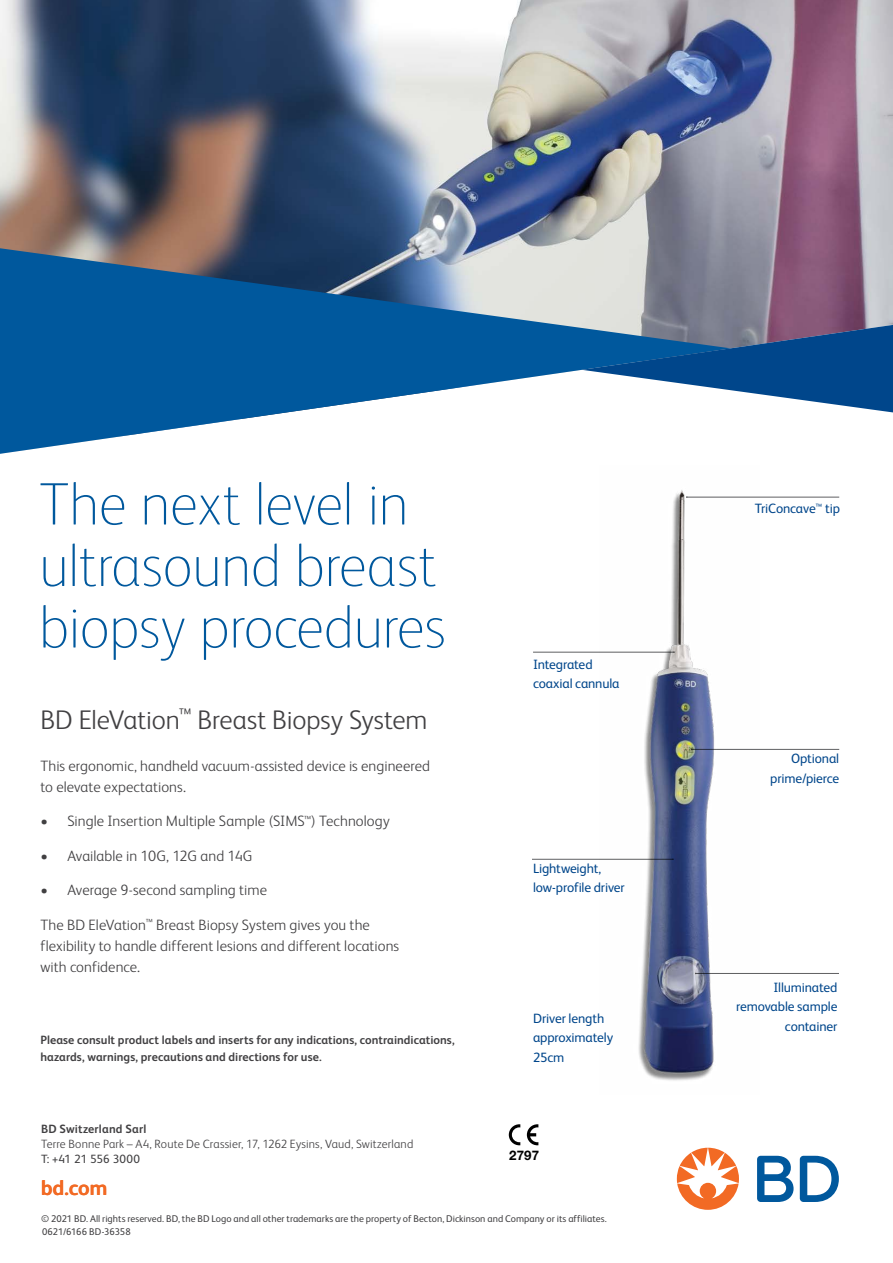
<style>
.page{position:relative;width:893px;height:1263px;background:#fff}
.page>*{position:absolute;margin:0;border:0;box-sizing:border-box;transform-origin:0 0}
.t1{font:100 60px/61.5px "FS Albert Pro";letter-spacing:-.015em;color:#00589d}
.t2{font:300 27px "FS Albert Pro";letter-spacing:-.005em;color:#414042}
.t3{font:700 21px "FS Albert";color:#f26a24}
.t4{font:300 15px/21px "FS Albert Pro";letter-spacing:.005em;color:#414042}
.t5{font:13.5px/19.5px "FS Albert Pro";letter-spacing:-.01em;color:#00468b}
.t6{font:700 13.2px "Helvetica Neue LT Pro";color:#000}
.t7{font:700 12px/16.5px "FS Albert Pro";letter-spacing:.005em;color:#414042}
.t8{font:300 12px "FS Albert";letter-spacing:.015em;color:#414042}
.t9{font:700 12px "FS Albert";letter-spacing:.015em;color:#414042}
.t10{font:12px "FS Albert";letter-spacing:.01em;color:#414042}
.t11{font:9.75px/13.5px "FS Albert Pro";color:#414042}
.s1{font-family:"FS Albert"}
.s2{font-size:10.65px}
</style>
<div class="page">
<img style="left:599px;top:490px;width:161px;height:591px">
<hr style="left:687px;top:497px;width:152px;height:1px;background:#5f6062">
<hr style="left:692px;top:749px;width:147px;height:1px;background:#5f6062">
<hr style="left:696px;top:973px;width:143px;height:1px;background:#5f6062">
<hr style="left:532px;top:859px;width:141px;height:1px;background:#5f6062">
<hr style="left:533px;top:652px;width:141px;height:1px;background:#5f6062">
<svg style="left:757px;top:1156px;width:82px;height:46px"></svg>
<svg style="left:677px;top:1148px;width:62px;height:62px"></svg>
<img style="left:0;top:0;width:893px;height:413px">
<svg style="left:0;top:248px;width:731px;height:206px;fill:#00589d"></svg>
<svg style="left:582px;top:325px;width:311px;height:87px"></svg>
<svg style="left:509px;top:1124px;width:11px;height:21px"></svg>
<svg style="left:527px;top:1124px;width:11px;height:21px"></svg>
<h1 class="t1" style="left:39px;top:470px;width:409px">The next level in ultrasound breast biopsy procedures</h1>
<h2 class="t2" style="left:40px;top:701px;width:389px">BD EleVation<sup>™</sup> Breast Biopsy System</h2>
<p class="t4" style="left:40px;top:754px;width:391px">This ergonomic, handheld vacuum-assisted device is engineered to elevate expectations.</p>
<p class="t4" style="left:40px;top:810px;width:351px">• Single Insertion Multiple Sample (SIMS<sup>™</sup>) Technology</p>
<p class="t4" style="left:40px;top:844px;width:214px">• Available in 10G, 12G and 14G</p>
<p class="t4" style="left:40px;top:879px;width:228px">• Average 9-second sampling time</p>
<p class="t4" style="left:40px;top:913px;width:360px">The BD EleVation<sup>™</sup> Breast Biopsy System gives you the flexibility to handle different lesions and different locations with confidence.</p>
<p class="t7" style="left:40px;top:1031px;width:416px">Please consult product labels and inserts for any indications, contraindications, hazards, warnings, precautions and directions for use.</p>
<p class="t5" style="left:533px;top:653px;width:88px">Integrated coaxial cannula</p>
<p class="t5" style="left:533px;top:857px;width:93px">Lightweight, low-profile driver</p>
<p class="t5" style="left:533px;top:1007px;width:82px">Driver length approximately<br>25cm</p>
<p class="t9" style="left:41px;top:1122px;width:107px">BD Switzerland Sarl</p>
<p class="t8" style="left:41px;top:1137px;width:374px">Terre Bonne Park – A4, Route De Crassier, 17, 1262 Eysins, Vaud, Switzerland</p>
<p class="t10" style="left:41px;top:1152px;width:101px">T: +41 21 556 3000</p>
<p class="t6" style="left:509px;top:1147px;width:31px">2797</p>
<h3 class="t3" style="left:41px;top:1176px;width:68px">bd.com</h3>
<p class="t11" style="left:41px;top:1211px;width:567px"><span class="s1">©</span> 2021 BD. All rights reserved. BD, the BD Logo and all other trademarks are the property of Becton, Dickinson and Company or its affiliates.<br>0621/6166 BD-36358</p>
<p class="t5" style="left:755px;top:498px;width:87px">TriConcave<span class="s2">™</span> tip</p>
<p class="t5" style="left:770px;top:748px;width:71px;text-align:right">Optional prime/pierce</p>
<p class="t5" style="left:736px;top:976px;width:103px;text-align:right">Illuminated removable sample container</p>
</div>
